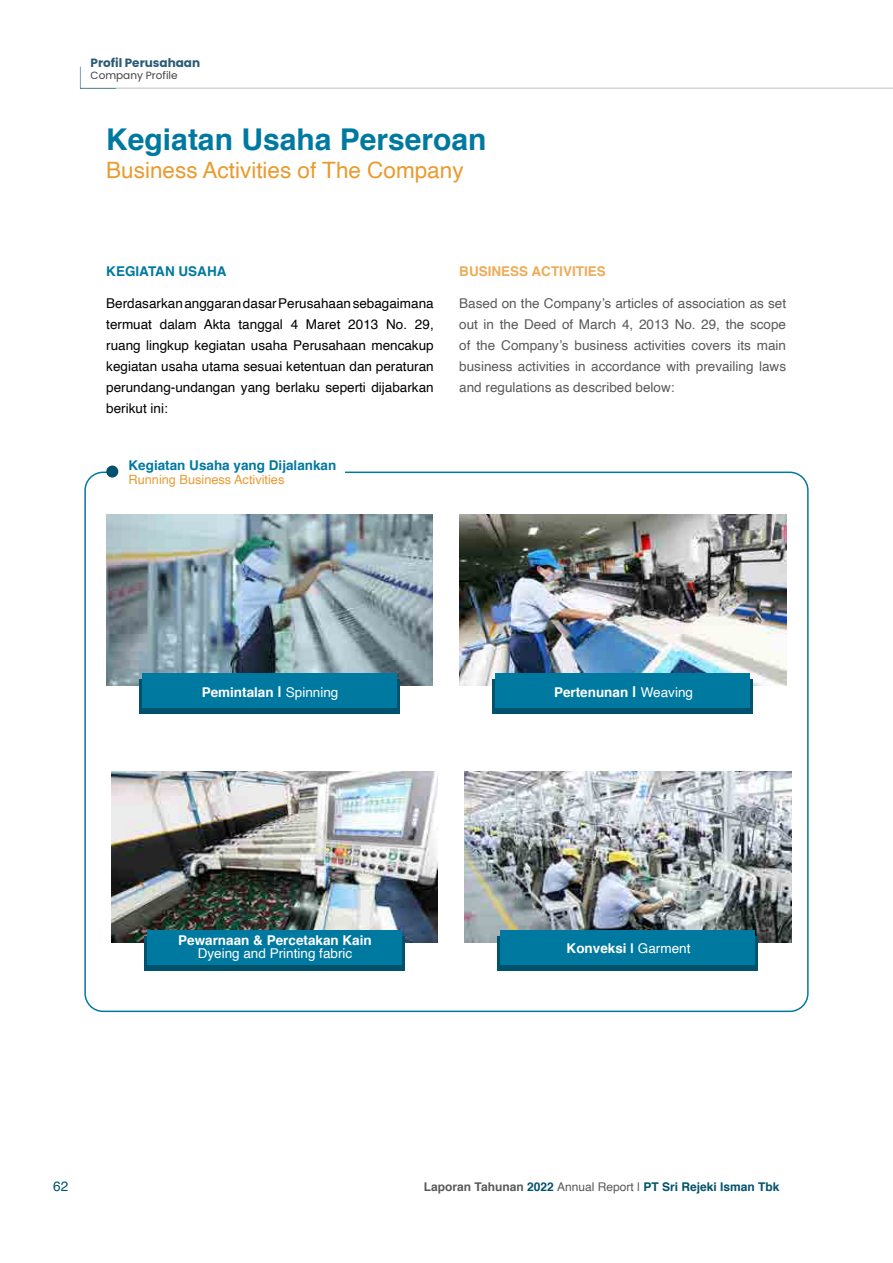
<style>
.page{position:relative;width:893px;height:1263px;background:#fff}
.page>*{position:absolute;margin:0;border:0;box-sizing:border-box;transform-origin:0 0}
.t1{font:700 30px "Helvetica";color:#0079a0}
.t2{font:22.5px "Helvetica";color:#e99b30}
.t3{font:13.5px/21px "Helvetica";color:#000;text-align:justify}
.t4{font:13.5px/21px "Helvetica";color:#58595b;text-align:justify}
.t5{font:700 13.5px "Helvetica";color:#fff}
.t6{font:700 13.5px "Helvetica";color:#0079a0}
.t7{font:13.5px "Helvetica";color:#fff}
.t8{font:700 13.5px "Helvetica";color:#edac59}
.t9{font:13.5px "Helvetica";color:#00526c}
.t10{font:12.75px "Helvetica";color:#e99b30}
.t11{font:700 12px "Helvetica";color:#00526c}
.t12{font:700 12px "Poppins";color:#2a5c76}
.t13{font:10.5px "Poppins";color:#414042}
.s1{font-size:15px}
.s2{font-weight:400}
.s3{color:#58595b}
.s4{font-weight:400;color:#58595b}
</style>
<div class="page">
<svg style="left:79px;top:66px;width:814px;height:23px"></svg>
<img style="left:106px;top:515px;width:327px;height:171px">
<img style="left:111px;top:772px;width:327px;height:171px">
<img style="left:460px;top:515px;width:326px;height:171px">
<img style="left:465px;top:772px;width:326px;height:171px">
<div style="left:139px;top:679px;width:261px;height:35px;background:#00526c"></div>
<div style="left:144px;top:936px;width:261px;height:35px;background:#00526c"></div>
<div style="left:493px;top:679px;width:260px;height:35px;background:#00526c"></div>
<div style="left:498px;top:936px;width:260px;height:35px;background:#00526c"></div>
<div style="left:142px;top:673px;width:255px;height:35px;background:#0079a0"></div>
<div style="left:147px;top:930px;width:255px;height:35px;background:#0079a0"></div>
<div style="left:496px;top:673px;width:254px;height:35px;background:#0079a0"></div>
<div style="left:501px;top:930px;width:254px;height:35px;background:#0079a0"></div>
<div style="left:106px;top:466px;width:12px;height:11px;background:#00526c;border-radius:50%"></div>
<p class="t12" style="left:91px;top:56px;width:111px">Profil Perusahaan</p>
<p class="t13" style="left:91px;top:69px;width:89px">Company Profile</p>
<h1 class="t1" style="left:106px;top:115px;width:382px">Kegiatan Usaha Perseroan</h1>
<h2 class="t2" style="left:106px;top:153px;width:359px">Business Activities of The Company</h2>
<p class="t6" style="left:106px;top:261px;width:122px">KEGIATAN USAHA</p>
<p class="t3" style="left:106px;top:293px;width:329px">Berdasarkan anggaran dasar Perusahaan sebagaimana termuat dalam Akta tanggal 4 Maret 2013 No. 29, ruang lingkup kegiatan usaha Perusahaan mencakup kegiatan usaha utama sesuai ketentuan dan peraturan perundang-undangan yang berlaku seperti dijabarkan berikut ini:</p>
<p class="t6" style="left:129px;top:455px;width:209px">Kegiatan Usaha yang Dijalankan</p>
<p class="t10" style="left:129px;top:470px;width:157px">Running Business Activities</p>
<p class="t8" style="left:459px;top:261px;width:148px">BUSINESS ACTIVITIES</p>
<p class="t4" style="left:459px;top:293px;width:328px">Based on the Company’s articles of association as set out in the Deed of March 4, 2013 No. 29, the scope of the Company’s business activities covers its main business activities in accordance with prevailing laws and regulations as described below:</p>
<p class="t5" style="left:202px;top:681px;width:138px">Pemintalan <span class="s1">|</span> <span class="s2">Spinning</span></p>
<p class="t5" style="left:554px;top:681px;width:141px">Pertenunan <span class="s1">|</span> <span class="s2">Weaving</span></p>
<p class="t5" style="left:178px;top:929px;width:195px">Pewarnaan &amp; Percetakan Kain</p>
<p class="t7" style="left:198px;top:943px;width:156px">Dyeing and Printing fabric</p>
<p class="t5" style="left:567px;top:937px;width:125px">Konveksi | <span class="s2">Garment</span></p>
<p class="t9" style="left:53px;top:1176px;width:17px">62</p>
<p class="t11" style="left:424px;top:1177px;width:357px"><span class="s3">Laporan Tahunan</span> 2022 <span class="s4">Annual Report |</span> PT Sri Rejeki Isman Tbk</p>
</div>
